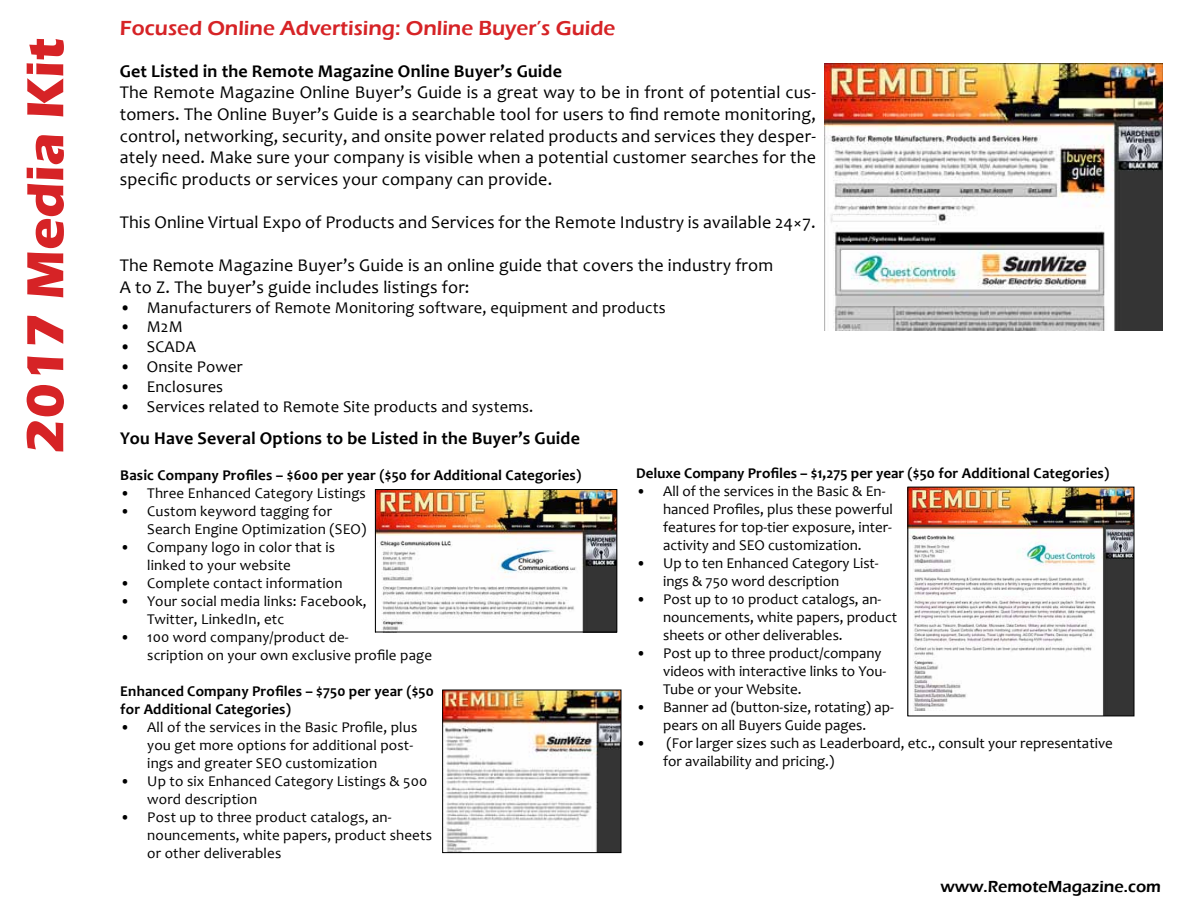
<style>
.page{position:relative;width:1188px;height:918px;background:#fff}
.page>*{position:absolute;margin:0;border:0;box-sizing:border-box;transform-origin:0 0}
.t1{font:700 54px "Eras ITC";color:#d62326}
.t2{font:600 21px "Eras ITC";color:#d62326}
.t3{font:18px/21.6px "Candara";letter-spacing:.01em;color:#000;text-align:justify}
.t4{font:700 18px "Candara";letter-spacing:.01em;color:#000}
.t5{font:16.5px "Candara";letter-spacing:.01em;color:#000}
.t6{font:600 16.5px "Eras ITC";color:#000}
.t7{font:15px/18px "Candara";letter-spacing:.01em;color:#000}
.t8{font:700 15px/18px "Candara";letter-spacing:.01em;color:#000}
</style>
<div class="page">
<img style="left:825px;top:63px;width:337px;height:268px">
<img style="left:377px;top:491px;width:238px;height:139px">
<div style="left:375px;top:489px;width:242px;height:143px;border:1px solid #000"></div>
<img style="left:445px;top:692px;width:174px;height:159px">
<div style="left:443px;top:690px;width:178px;height:163px;border:1px solid #000"></div>
<img style="left:910px;top:489px;width:222px;height:225px">
<div style="left:908px;top:487px;width:226px;height:229px;border:1px solid #000"></div>
<h1 class="t1" style="left:14px;top:454px;width:417px;rotate:-90deg">2017 Media Kit</h1>
<h2 class="t2" style="left:120px;top:17px;width:497px">Focused Online Advertising: Online Buyer’s Guide</h2>
<p class="t4" style="left:120px;top:60px;width:444px">Get Listed in the Remote Magazine Online Buyer’s Guide</p>
<p class="t3" style="left:120px;top:82px;width:698px">The Remote Magazine Online Buyer’s Guide is a great way to be in front of potential cus&shy;tomers. The Online Buyer’s Guide is a searchable tool for users to find remote monitoring, control, networking, security, and onsite power related products and services they desper&shy;ately need. Make sure your company is visible when a potential customer searches for the specific products or services your company can provide.</p>
<p class="t3" style="left:120px;top:211px;width:698px">This Online Virtual Expo of Products and Services for the Remote Industry is available 24×7.</p>
<p class="t3" style="left:120px;top:254px;width:655px">The Remote Magazine Buyer’s Guide is an online guide that covers the industry from<br>A to Z. The buyer’s guide includes listings for:</p>
<p class="t5" style="left:120px;top:297px;width:548px">• Manufacturers of Remote Monitoring software, equipment and products</p>
<p class="t5" style="left:120px;top:317px;width:65px">• M2M</p>
<p class="t5" style="left:120px;top:336px;width:78px">• SCADA</p>
<p class="t5" style="left:120px;top:356px;width:124px">• Onsite Power</p>
<p class="t5" style="left:120px;top:376px;width:105px">• Enclosures</p>
<p class="t5" style="left:120px;top:396px;width:415px">• Services related to Remote Site products and systems.</p>
<p class="t4" style="left:120px;top:427px;width:461px">You Have Several Options to be Listed in the Buyer’s Guide</p>
<p class="t8" style="left:120px;top:466px;width:463px">Basic Company Profiles – $600 per year ($50 for Additional Categories)</p>
<p class="t7" style="left:120px;top:484px;width:247px">• Three Enhanced Category Listings</p>
<p class="t7" style="left:147px;top:502px;width:221px;text-indent:-27px">• Custom keyword tagging for<br>Search Engine Optimization (SEO)</p>
<p class="t7" style="left:147px;top:538px;width:189px;text-indent:-27px">• Company logo in color that is linked to your website</p>
<p class="t7" style="left:120px;top:574px;width:224px">• Complete contact information</p>
<p class="t7" style="left:147px;top:592px;width:221px;text-indent:-27px">• Your social media links: Facebook,<br>Twitter, LinkedIn, etc</p>
<p class="t7" style="left:147px;top:628px;width:286px;text-indent:-27px">• 100 word company/product de-<br>scription on your own exclusive profile page</p>
<p class="t8" style="left:120px;top:682px;width:315px">Enhanced Company Profiles – $750 per year ($50 for Additional Categories)</p>
<p class="t7" style="left:147px;top:718px;width:272px;text-indent:-27px">• All of the services in the Basic Profile, plus you get more options for additional post&shy;ings and greater SEO customization</p>
<p class="t7" style="left:147px;top:772px;width:282px;text-indent:-27px">• Up to six Enhanced Category Listings &amp; 500 word description</p>
<p class="t7" style="left:147px;top:808px;width:286px;text-indent:-27px">• Post up to three product catalogs, an&shy;nouncements, white papers, product sheets or other deliverables</p>
<p class="t8" style="left:636px;top:464px;width:475px">Deluxe Company Profiles – $1,275 per year ($50 for Additional Categories)</p>
<p class="t7" style="left:663px;top:482px;width:231px;text-indent:-27px">• All of the services in the Basic &amp; En&shy;hanced Profiles, plus these powerful features for top-tier exposure, inter&shy;activity and SEO customization.</p>
<p class="t7" style="left:663px;top:554px;width:217px;text-indent:-27px">• Up to ten Enhanced Category List&shy;ings &amp; 750 word description</p>
<p class="t7" style="left:663px;top:590px;width:236px;text-indent:-27px">• Post up to 10 product catalogs, an&shy;nouncements, white papers, product sheets or other deliverables.</p>
<p class="t7" style="left:663px;top:644px;width:225px;text-indent:-27px">• Post up to three product/company videos with interactive links to You-<br>Tube or your Website.</p>
<p class="t7" style="left:636px;top:698px;width:259px;text-align:center">• Banner ad (button-size, rotating) ap&shy;pears on all Buyers Guide pages.</p>
<p class="t7" style="left:663px;top:734px;width:451px;text-indent:-27px">• (For larger sizes such as Leaderboard, etc., consult your representative for availability and pricing.)</p>
<p class="t6" style="left:941px;top:877px;width:222px">www.RemoteMagazine.com</p>
</div>
